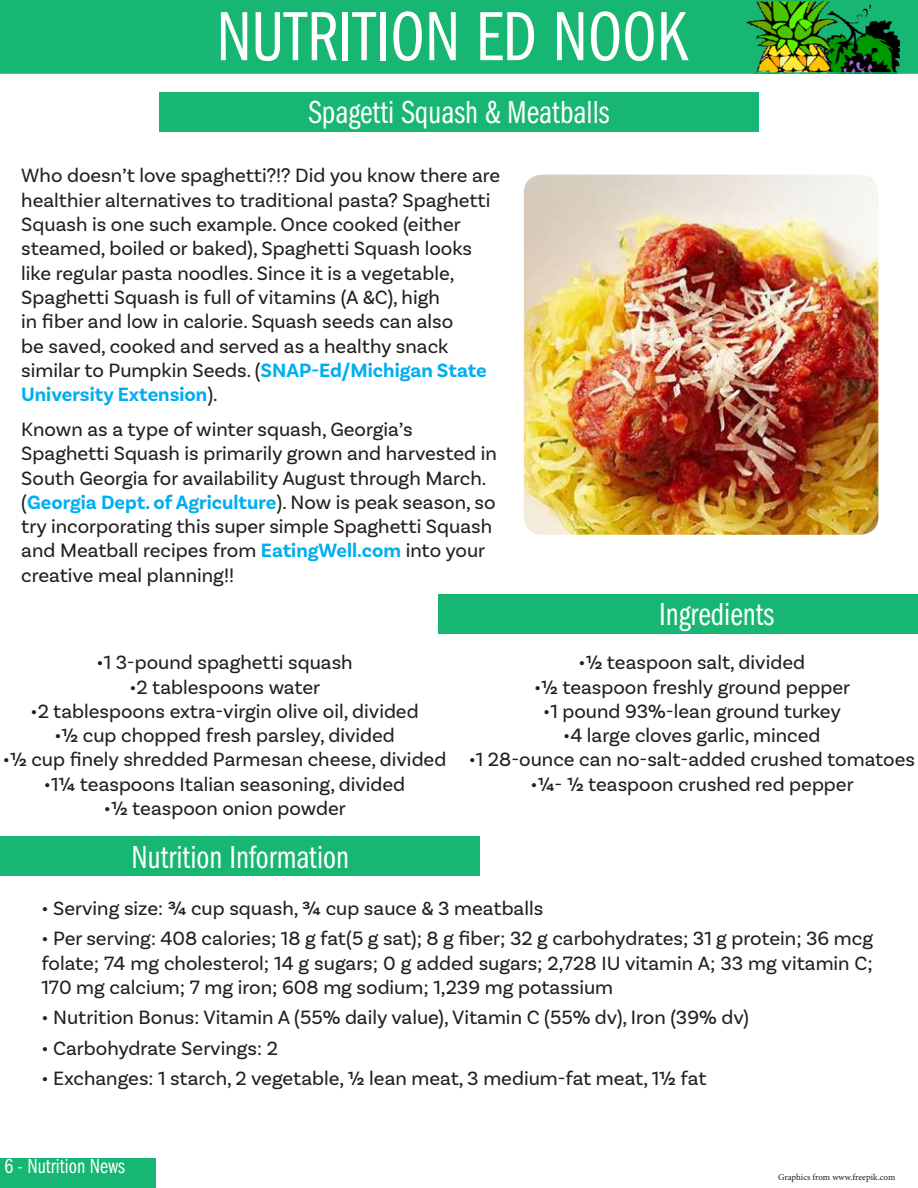
<style>
.page{position:relative;width:918px;height:1188px;background:#fff}
.page>*{position:absolute;margin:0;border:0;box-sizing:border-box;transform-origin:0 0}
.t1{font:72px "Franklin Gothic LT Pro Bk Cm";color:#fff}
.t2{font:33px "Franklin Gothic LT Pro Bk Cm";color:#fff}
.t3{font:21px "Franklin Gothic LT Pro Bk Cm";color:#fff}
.t4{font:20.25px/24.3px "Basic Sans";color:#231f20}
.t5{font:9px "Minion Pro";color:#231f20}
.s1{font-weight:700;color:#00aeef}
</style>
<div class="page">
<div style="left:0;top:1158px;width:156px;height:30px;background:#17b673"></div>
<div style="left:0;top:1px;width:918px;height:72px;background:#17b673"></div>
<img style="left:746px;top:3px;width:154px;height:68px">
<div style="left:0;top:0;width:918px;height:74px;border:2px solid #17b673"></div>
<div style="left:159px;top:92px;width:600px;height:39px;background:#17b673"></div>
<img style="left:524px;top:175px;width:354px;height:360px">
<div style="left:439px;top:594px;width:479px;height:40px;background:#17b673"></div>
<div style="left:1px;top:836px;width:479px;height:40px;background:#17b673"></div>
<p class="t1" style="left:216px;top:-3px;width:473px">NUTRITION ED NOOK</p>
<p class="t2" style="left:308px;top:94px;width:303px">Spagetti Squash &amp; Meatballs</p>
<p class="t4" style="left:21px;top:163px;width:481px">Who doesn’t love spaghetti?!? Did you know there are healthier alternatives to traditional pasta? Spaghetti Squash is one such example. Once cooked (either steamed, boiled or baked), Spaghetti Squash looks like regular pasta noodles. Since it is a vegetable, Spaghetti Squash is full of vitamins (A &amp;C), high<br>in fiber and low in calorie. Squash seeds can also<br>be saved, cooked and served as a healthy snack similar to Pumpkin Seeds. (<span class="s1">SNAP-Ed/Michigan State University Extension</span>).</p>
<p class="t4" style="left:21px;top:417px;width:477px">Known as a type of winter squash, Georgia’s Spaghetti Squash is primarily grown and harvested in South Georgia for availability August through March. (<span class="s1">Georgia Dept. of Agriculture</span>). Now is peak season, so try incorporating this super simple Spaghetti Squash and Meatball recipes from <span class="s1">EatingWell.com</span> into your creative meal planning!!</p>
<p class="t2" style="left:659px;top:596px;width:117px">Ingredients</p>
<p class="t4" style="left:97px;top:650px;width:258px">•1 3-pound spaghetti squash</p>
<p class="t4" style="left:129px;top:675px;width:192px">•2 tablespoons water</p>
<p class="t4" style="left:31px;top:699px;width:390px">•2 tablespoons extra-virgin olive oil, divided</p>
<p class="t4" style="left:54px;top:723px;width:342px">•½ cup chopped fresh parsley, divided</p>
<p class="t4" style="left:3px;top:747px;width:445px">•½ cup finely shredded Parmesan cheese, divided</p>
<p class="t4" style="left:44px;top:772px;width:363px">•1¼ teaspoons Italian seasoning, divided</p>
<p class="t4" style="left:104px;top:796px;width:243px">•½ teaspoon onion powder</p>
<p class="t4" style="left:579px;top:650px;width:228px">•½ teaspoon salt, divided</p>
<p class="t4" style="left:534px;top:675px;width:318px">•½ teaspoon freshly ground pepper</p>
<p class="t4" style="left:543px;top:699px;width:299px">•1 pound 93%-lean ground turkey</p>
<p class="t4" style="left:563px;top:723px;width:259px">•4 large cloves garlic, minced</p>
<p class="t4" style="left:469px;top:747px;width:448px">•1 28-ounce can no-salt-added crushed tomatoes</p>
<p class="t4" style="left:531px;top:772px;width:325px">•¼- ½ teaspoon crushed red pepper</p>
<p class="t2" style="left:131px;top:839px;width:219px">Nutrition Information</p>
<p class="t4" style="left:41px;top:896px;width:503px">• Serving size: ¾ cup squash, ¾ cup sauce &amp; 3 meatballs</p>
<p class="t4" style="left:41px;top:926px;width:833px;text-align:justify">• Per serving: 408 calories; 18 g fat(5 g sat); 8 g fiber; 32 g carbohydrates; 31 g protein; 36 mcg folate; 74 mg cholesterol; 14 g sugars; 0 g added sugars; 2,728 IU vitamin A; 33 mg vitamin C; 170 mg calcium; 7 mg iron; 608 mg sodium; 1,239 mg potassium</p>
<p class="t4" style="left:41px;top:1005px;width:709px">• Nutrition Bonus: Vitamin A (55% daily value), Vitamin C (55% dv), Iron (39% dv)</p>
<p class="t4" style="left:41px;top:1036px;width:238px">• Carbohydrate Servings: 2</p>
<p class="t4" style="left:41px;top:1066px;width:667px">• Exchanges: 1 starch, 2 vegetable, ½ lean meat, 3 medium-fat meat, 1½ fat</p>
<p class="t3" style="left:4px;top:1154px;width:122px">6 - Nutrition News</p>
<p class="t5" style="left:778px;top:1171px;width:119px">Graphics from www.freepik.com</p>
</div>
